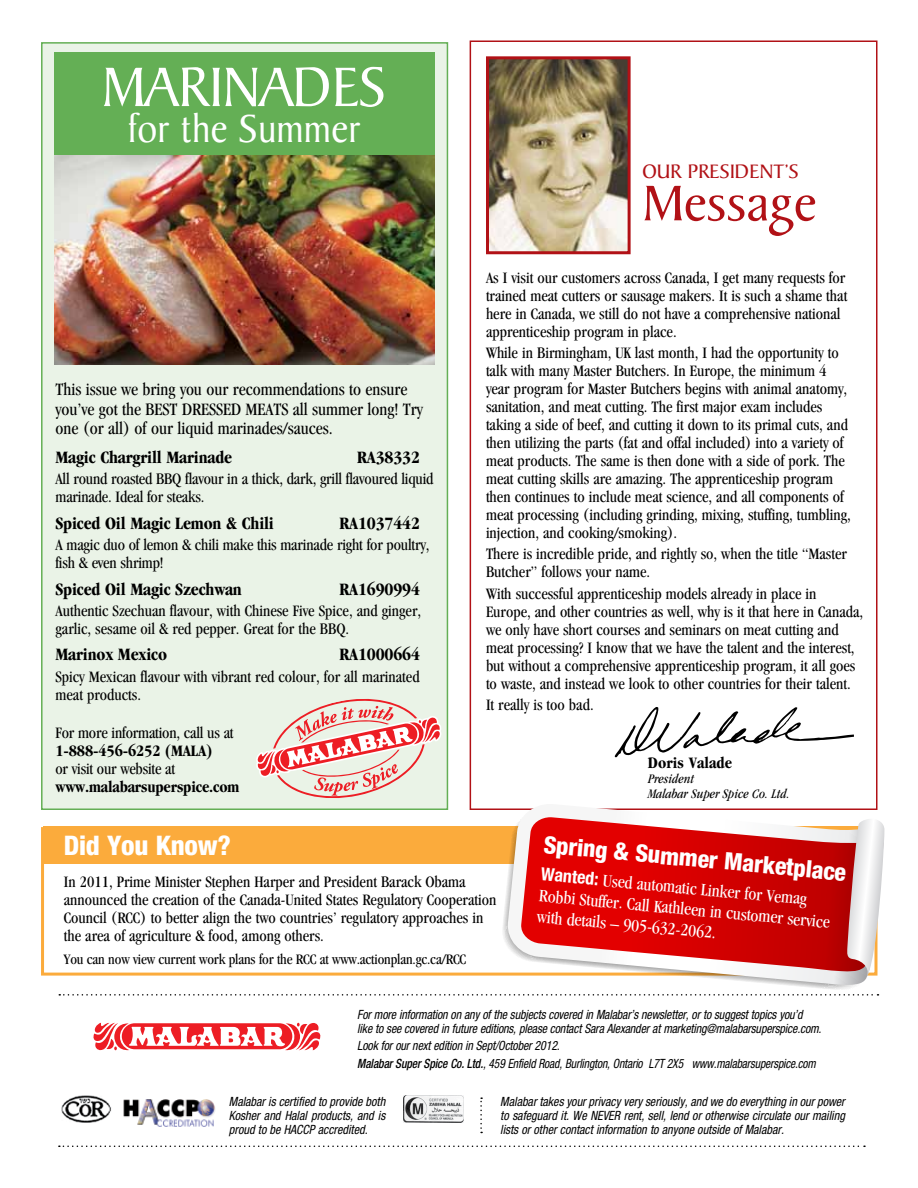
<style>
.page{position:relative;width:918px;height:1188px;background:#fff}
.page>*{position:absolute;margin:0;border:0;box-sizing:border-box;transform-origin:0 0}
.t1{font:60px "Baker Signet";color:#fff;scale:.95 1}
.t2{font:54px "Baker Signet";color:#b11116}
.t3{font:42px "Baker Signet";color:#fff;scale:.95 1}
.t4{font:800 condensed 27px "Helvetica Neue";letter-spacing:-.01em;color:#fff}
.t5{font:800 condensed 24px "Helvetica Neue";color:#fff}
.t6{font:21px "Baker Signet";color:#b11116}
.t7{font:condensed 18px/19.5px "Garamond";color:#000}
.t8{font:700 condensed 18px "Garamond";letter-spacing:-.01em;color:#000}
.t9{font:condensed 18px/20.9px "Garamond";color:#fff}
.t10{font:condensed 16.5px/18px "Garamond";color:#000}
.t11{font:700 condensed 16.5px "Garamond";letter-spacing:-.01em;color:#000}
.t12{font:condensed 15px "Garamond";letter-spacing:-.01em;color:#000}
.t13{font:italic condensed 13.5px/15px "Garamond";letter-spacing:.005em;color:#000}
.t14{font:italic condensed 12.75px/14.2px "Helvetica Neue";letter-spacing:-.01em;color:#000;scale:.93 1}
.t15{font:italic condensed 12.75px/14.2px "Helvetica Neue";letter-spacing:-.01em;color:#000;text-align:justify;scale:.95 1}
.s1{font-family:"Helvetica Neue";font-weight:700}
.s2{font-weight:500}
</style>
<div class="page">
<div style="left:41px;top:42px;width:407px;height:768px;background:#eaf3e7;border:2px solid #64af55"></div>
<div style="left:54px;top:53px;width:381px;height:102px;background:#64af55"></div>
<img style="left:490px;top:60px;width:137px;height:190px">
<div style="left:486px;top:56px;width:145px;height:198px;border:3px solid #b11116"></div>
<svg style="left:59px;top:994px;width:820px;height:2px"></svg>
<img style="left:54px;top:155px;width:381px;height:209px">
<svg style="left:614px;top:707px;width:240px;height:51px"></svg>
<div style="left:43px;top:826px;width:835px;height:38px;background:#fbab3c"></div>
<svg style="left:480px;top:1097px;width:2px;height:36px"></svg>
<svg style="left:93px;top:1022px;width:228px;height:29px"></svg>
<img style="left:123px;top:1099px;width:92px;height:28px">
<img style="left:403px;top:1095px;width:61px;height:27px">
<img style="left:61px;top:1095px;width:50px;height:28px">
<svg style="left:256px;top:699px;width:185px;height:99px"></svg>
<svg style="left:59px;top:1146px;width:806px;height:1px"></svg>
<svg style="left:502px;top:809px;width:354px;height:181px"></svg>
<svg style="left:506px;top:804px;width:372px;height:181px"></svg>
<svg style="left:520px;top:817px;width:358px;height:155px;background:#db3030"></svg>
<svg style="left:847px;top:819px;width:38px;height:161px"></svg>
<h1 class="t1" style="left:102px;top:55px;width:234px">Marinades</h1>
<h3 class="t3" style="left:127px;top:106px;width:247px">for the Summer</h3>
<p class="t7" style="left:56px;top:379px;width:369px">This issue we bring you our recommendations to ensure you’ve got the BEST DRESSED MEATS all summer long! Try one (or all) of our liquid marinades/sauces.</p>
<p class="t8" style="left:56px;top:447px;width:178px">Magic Chargrill Marinade</p>
<p class="t8" style="left:357px;top:447px;width:64px">RA38332</p>
<p class="t10" style="left:56px;top:470px;width:380px">All round roasted BBQ flavour in a thick, dark, grill flavoured liquid marinade. Ideal for steaks.</p>
<p class="t8" style="left:56px;top:513px;width:220px">Spiced Oil Magic Lemon &amp; Chili</p>
<p class="t8" style="left:339px;top:513px;width:82px">RA1037442</p>
<p class="t10" style="left:56px;top:536px;width:375px">A magic duo of lemon &amp; chili make this marinade right for poultry, fish &amp; even shrimp!</p>
<p class="t8" style="left:56px;top:579px;width:188px">Spiced Oil Magic Szechwan</p>
<p class="t8" style="left:339px;top:579px;width:82px">RA1690994</p>
<p class="t10" style="left:56px;top:601px;width:367px">Authentic Szechuan flavour, with Chinese Five Spice, and ginger, garlic, sesame oil &amp; red pepper. Great for the BBQ.</p>
<p class="t8" style="left:56px;top:645px;width:113px">Marinox Mexico</p>
<p class="t8" style="left:339px;top:645px;width:82px">RA1000664</p>
<p class="t10" style="left:56px;top:667px;width:366px">Spicy Mexican flavour with vibrant red colour, for all marinated meat products.</p>
<p class="t10" style="left:56px;top:723px;width:180px">For more information, call us at</p>
<p class="t11" style="left:56px;top:741px;width:159px">1-888-456-6252 (MALA)</p>
<p class="t10" style="left:56px;top:759px;width:121px">or visit our website at</p>
<p class="t11" style="left:56px;top:777px;width:185px">www.malabarsuperspice.com</p>
<p class="t6" style="left:643px;top:160px;width:158px">OUR PRESIDENT’S</p>
<h2 class="t2" style="left:643px;top:174px;width:175px">Message</h2>
<p class="t10" style="left:486px;top:268px;width:363px">As I visit our customers across Canada, I get many requests for trained meat cutters or sausage makers. It is such a shame that here in Canada, we still do not have a comprehensive national apprenticeship program in place.</p>
<p class="t10" style="left:486px;top:344px;width:366px">While in Birmingham, UK last month, I had the opportunity to talk with many Master Butchers. In Europe, the minimum 4 year program for Master Butchers begins with animal anatomy, sanitation, and meat cutting. The first major exam includes taking a side of beef, and cutting it down to its primal cuts, and then utilizing the parts (fat and offal included) into a variety of meat products. The same is then done with a side of pork. The meat cutting skills are amazing. The apprenticeship program then continues to include meat science, and all components of meat processing (including grinding, mixing, stuffing, tumbling, injection, and cooking/smoking).</p>
<p class="t10" style="left:486px;top:545px;width:362px">There is incredible pride, and rightly so, when the title “Master<br>Butcher” follows your name.</p>
<p class="t10" style="left:486px;top:584px;width:379px">With successful apprenticeship models already in place in Europe, and other countries as well, why is it that here in Canada, we only have short courses and seminars on meat cutting and meat processing? I know that we have the talent and the interest, but without a comprehensive apprenticeship program, it all goes to waste, and instead we look to other countries for their talent.</p>
<p class="t10" style="left:486px;top:695px;width:109px">It really is too bad.</p>
<p class="t11" style="left:648px;top:753px;width:86px">Doris Valade</p>
<p class="t13" style="left:648px;top:771px;width:143px">President<br>Malabar Super Spice Co. Ltd.</p>
<h3 class="t4" style="left:64px;top:828px;width:169px">Did You Know?</h3>
<p class="t10" style="left:64px;top:872px;width:434px">In 2011, Prime Minister Stephen Harper and President Barack Obama announced the creation of the Canada-United States Regulatory Cooperation Council (RCC) to better align the two countries’ regulatory approaches in the area of agriculture &amp; food, among others.</p>
<p class="t12" style="left:64px;top:950px;width:404px">You can now view current work plans for the RCC at www.actionplan.gc.ca/RCC</p>
<h3 class="t5" style="left:545px;top:830px;width:305px;rotate:5deg">Spring &amp; Summer Marketplace</h3>
<p class="t9" style="left:542px;top:865px;width:294px;rotate:5deg"><span class="s1">Wanted:</span> Used automatic Linker for Vemag<br>Robbi Stuffer. Call Kathleen in customer service with details – 905-632-2062.</p>
<p class="t14" style="left:357px;top:1007px;width:501px">For more information on any of the subjects covered in Malabar’s newsletter, or to suggest topics you’d<br>like to see covered in future editions, please contact Sara Alexander at marketing@malabarsuperspice.com.</p>
<p class="t14" style="left:357px;top:1037px;width:495px;line-height:17.5px">Look for our next edition in Sept/October 2012.<br><span class="s2">Malabar Super Spice Co. Ltd.</span>, 459 Enfield Road, Burlington, Ontario L7T 2X5 www.malabarsuperspice.com</p>
<p class="t15" style="left:229px;top:1094px;width:166px">Malabar is certified to provide both Kosher and Halal products, and is proud to be HACCP accredited.</p>
<p class="t15" style="left:500px;top:1094px;width:364px">Malabar takes your privacy very seriously, and we do everything in our power to safeguard it. We NEVER rent, sell, lend or otherwise circulate our mailing lists or other contact information to anyone outside of Malabar.</p>
</div>
